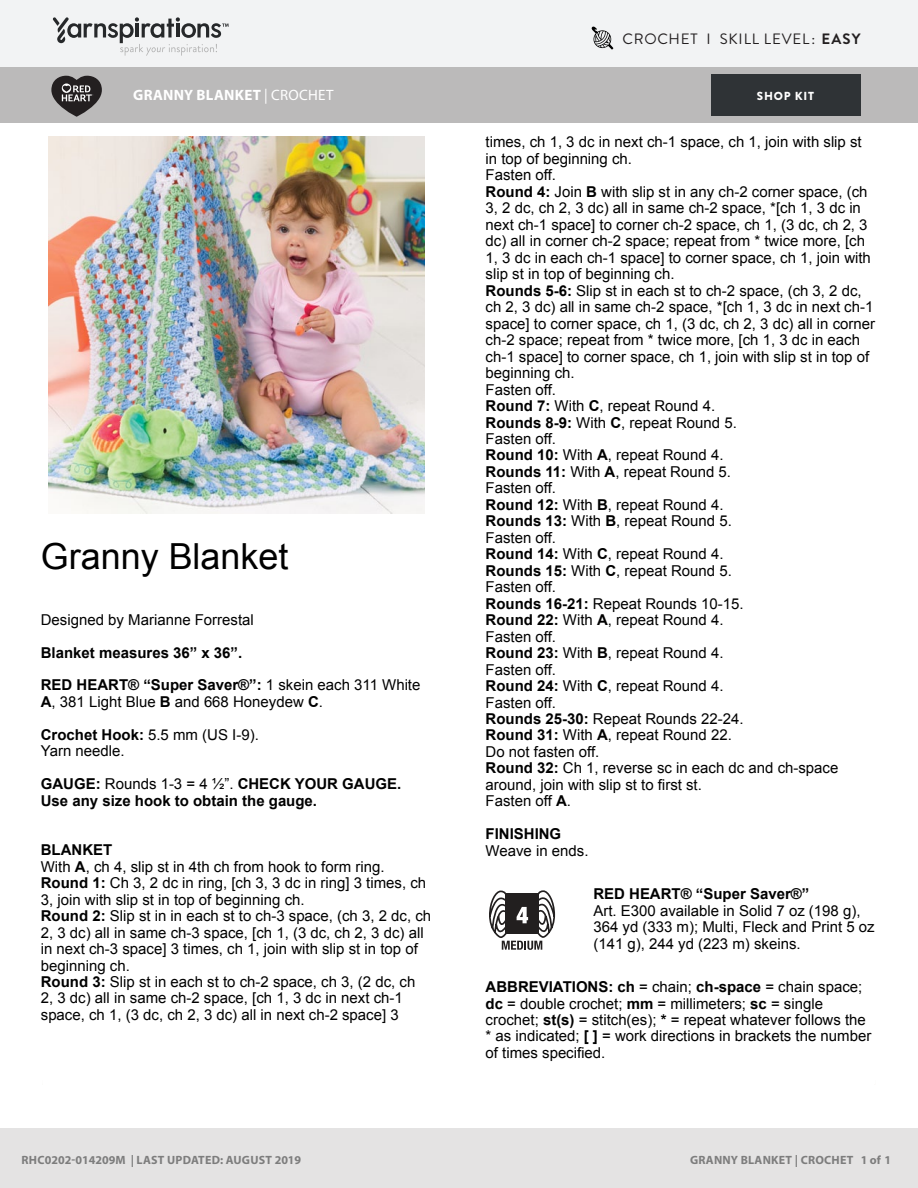
<style>
.page{position:relative;width:918px;height:1188px;background:#fff}
.page>*{position:absolute;margin:0;border:0;box-sizing:border-box;transform-origin:0 0}
.t1{font:36px "Arial";color:#000}
.t2{font:15px/16.5px "Arial";color:#000}
.t3{font:700 15px/33px "Arial";color:#000}
.Skill_Level{font:15px "Brandon Grotesque";letter-spacing:.05em;color:#231f20}
.Pattern_Title{font:700 15px "Myriad Pro";letter-spacing:.02em;color:#fff}
.t4{font:12.3px "Helvetica";color:#000}
.t5{font:700 12px "Myriad Pro";letter-spacing:.02em;color:#7d7d7d}
.t6{font:900 11.7px "Brandon Grotesque";letter-spacing:.065em;color:#fff}
.s1{font-weight:700}
.s2{font-weight:400}
</style>
<div class="page">
<div style="left:0;top:0;width:918px;height:68px;background:#f2f3f4"></div>
<div style="left:0;top:68px;width:918px;height:55px;background:#bbbaba"></div>
<svg style="left:53px;top:17px;width:176px;height:39px"></svg>
<div style="left:711px;top:74px;width:150px;height:42px;background:#2f3336"></div>
<svg style="left:51px;top:76px;width:51px;height:41px"></svg>
<div style="left:0;top:1128px;width:918px;height:60px;background:#e4e3e3"></div>
<img style="left:48px;top:137px;width:376px;height:377px">
<svg style="left:489px;top:890px;width:67px;height:60px"></svg>
<svg style="left:591px;top:26px;width:22px;height:24px"></svg>
<p class="Skill_Level" style="left:623px;top:29px;width:239px">CROCHET I SKILL LEVEL: <span class="s1">EASY</span></p>
<p class="Pattern_Title" style="left:133px;top:85px;width:202px">GRANNY BLANKET <span class="s2">| CROCHET</span></p>
<p class="t6" style="left:757px;top:88px;width:59px">SHOP KIT</p>
<p class="t1" style="left:41px;top:536px;width:249px">Granny Blanket</p>
<p class="t3" style="left:41px;top:603px;width:381px"><span class="s2">Designed by Marianne Forrestal<br></span>Blanket measures 36” x 36”.<br>RED HEART® “Super Saver®”: <span class="s2">1 skein each 311 White</span></p>
<p class="t2" style="left:41px;top:685px;width:284px;line-height:33px"><span class="s1">A</span>, 381 Light Blue <span class="s1">B</span> and 668 Honeydew <span class="s1">C</span>.<br><span class="s1">Crochet Hook:</span> 5.5 mm (US I-9).</p>
<p class="t2" style="left:41px;top:735px;width:362px;line-height:33px">Yarn needle.<br><span class="s1">GAUGE:</span> Rounds 1-3 = 4 ½”. <span class="s1">CHECK YOUR GAUGE.</span></p>
<p class="t3" style="left:41px;top:784px;width:278px">Use any size hook to obtain the gauge.</p>
<p class="t2" style="left:41px;top:842px;width:392px"><span class="s1">BLANKET<br></span>With <span class="s1">A</span>, ch 4, slip st in 4th ch from hook to form ring.<br><span class="s1">Round 1:</span> Ch 3, 2 dc in ring, [ch 3, 3 dc in ring] 3 times, ch 3, join with slip st in top of beginning ch.<br><span class="s1">Round 2:</span> Slip st in in each st to ch-3 space, (ch 3, 2 dc, ch 2, 3 dc) all in same ch-3 space, [ch 1, (3 dc, ch 2, 3 dc) all in next ch-3 space] 3 times, ch 1, join with slip st in top of beginning ch.<br><span class="s1">Round 3:</span> Slip st in each st to ch-2 space, ch 3, (2 dc, ch 2, 3 dc) all in same ch-2 space, [ch 1, 3 dc in next ch-1 space, ch 1, (3 dc, ch 2, 3 dc) all in next ch-2 space] 3</p>
<p class="t2" style="left:486px;top:134px;width:391px">times, ch 1, 3 dc in next ch-1 space, ch 1, join with slip st in top of beginning ch.<br>Fasten off.<br><span class="s1">Round 4:</span> Join <span class="s1">B</span> with slip st in any ch-2 corner space, (ch<br>3, 2 dc, ch 2, 3 dc) all in same ch-2 space, *[ch 1, 3 dc in next ch-1 space] to corner ch-2 space, ch 1, (3 dc, ch 2, 3 dc) all in corner ch-2 space; repeat from * twice more, [ch<br>1, 3 dc in each ch-1 space] to corner space, ch 1, join with slip st in top of beginning ch.<br><span class="s1">Rounds 5-6:</span> Slip st in each st to ch-2 space, (ch 3, 2 dc, ch 2, 3 dc) all in same ch-2 space, *[ch 1, 3 dc in next ch-1 space] to corner space, ch 1, (3 dc, ch 2, 3 dc) all in corner ch-2 space; repeat from * twice more, [ch 1, 3 dc in each ch-1 space] to corner space, ch 1, join with slip st in top of beginning ch.<br>Fasten off.<br><span class="s1">Round 7:</span> With <span class="s1">C</span>, repeat Round 4.<br><span class="s1">Rounds 8-9:</span> With <span class="s1">C</span>, repeat Round 5.<br>Fasten off.<br><span class="s1">Round 10:</span> With <span class="s1">A</span>, repeat Round 4.<br><span class="s1">Rounds 11:</span> With <span class="s1">A</span>, repeat Round 5.<br>Fasten off.<br><span class="s1">Round 12:</span> With <span class="s1">B</span>, repeat Round 4.<br><span class="s1">Rounds 13:</span> With <span class="s1">B</span>, repeat Round 5.<br>Fasten off.<br><span class="s1">Round 14:</span> With <span class="s1">C</span>, repeat Round 4.<br><span class="s1">Rounds 15:</span> With <span class="s1">C</span>, repeat Round 5.<br>Fasten off.<br><span class="s1">Rounds 16-21:</span> Repeat Rounds 10-15.<br><span class="s1">Round 22:</span> With <span class="s1">A</span>, repeat Round 4.<br>Fasten off.<br><span class="s1">Round 23:</span> With <span class="s1">B</span>, repeat Round 4.<br>Fasten off.<br><span class="s1">Round 24:</span> With <span class="s1">C</span>, repeat Round 4.<br>Fasten off.<br><span class="s1">Rounds 25-30:</span> Repeat Rounds 22-24.<br><span class="s1">Round 31:</span> With <span class="s1">A</span>, repeat Round 22.<br>Do not fasten off.<br><span class="s1">Round 32:</span> Ch 1, reverse sc in each dc and ch-space around, join with slip st to first st.<br>Fasten off <span class="s1">A</span>.</p>
<p class="t2" style="left:486px;top:826px;width:104px"><span class="s1">FINISHING<br></span>Weave in ends.</p>
<p class="t2" style="left:593px;top:886px;width:283px"><span class="s1">RED HEART® “Super Saver®”<br></span>Art. E300 available in Solid 7 oz (198 g), 364 yd (333 m); Multi, Fleck and Print 5 oz (141 g), 244 yd (223 m) skeins.</p>
<p class="t2" style="left:486px;top:979px;width:387px"><span class="s1">ABBREVIATIONS: ch</span> = chain; <span class="s1">ch-space</span> = chain space; <span class="s1">dc</span> = double crochet; <span class="s1">mm</span> = millimeters; <span class="s1">sc</span> = single crochet; <span class="s1">st(s)</span> = stitch(es); <span class="s1">*</span> = repeat whatever follows the * as indicated; <span class="s1">[ ]</span> = work directions in brackets the number of times specified.</p>
<p class="t4" style="left:129px;top:1147px;width:150px">Greenville, SC 29612-0229</p>
<p class="t5" style="left:22px;top:1152px;width:281px">RHC0202-014209M | LAST UPDATED: AUGUST 2019</p>
<p class="t5" style="left:690px;top:1152px;width:203px">GRANNY BLANKET | CROCHET 1 of 1</p>
</div>
